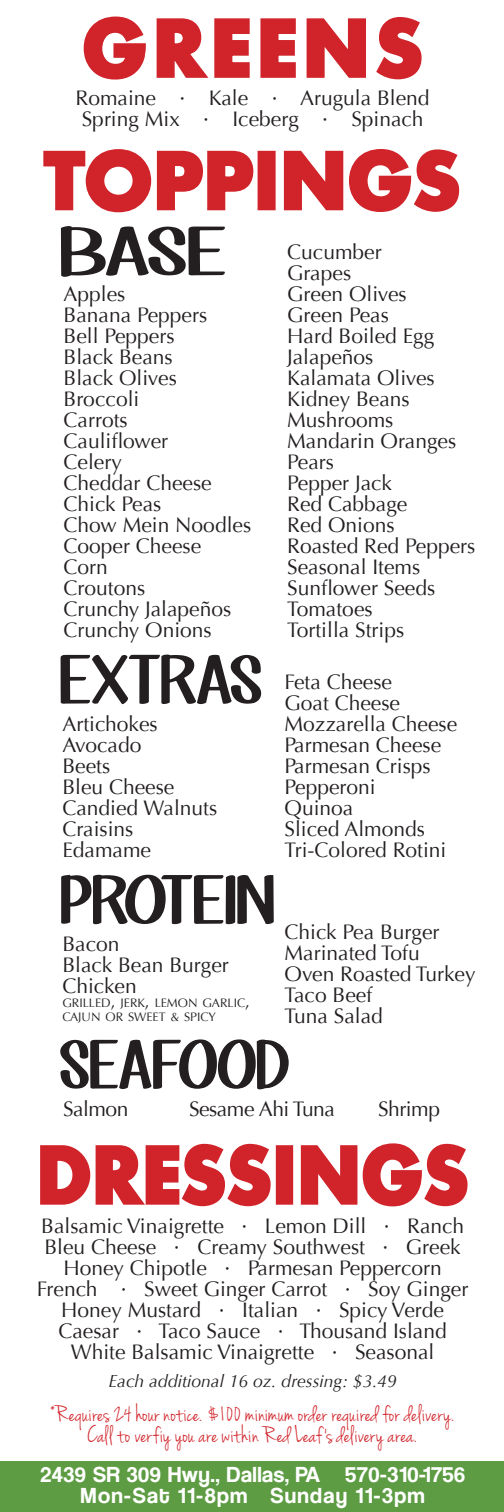
<style>
.page{position:relative;width:504px;height:1512px;background:#fff}
.page>*{position:absolute;margin:0;border:0;box-sizing:border-box;transform-origin:0 0}
.t1{font:700 84px "Aharoni";color:#d1232a}
.t2{font:700 84px "Aharoni";color:#d1232a;scale:.95 1}
.t3{font:53.38px "KG This Is Not Goodbye";letter-spacing:.03em;color:#231f20}
.t4{font:53.38px "KG This Is Not Goodbye";letter-spacing:.03em;color:#231f20;scale:.93 1}
.t5{font:53.38px "KG This Is Not Goodbye";letter-spacing:.03em;color:#231f20;scale:1.25 1}
.t6{font:24.5px "Jenna Sue";letter-spacing:.01em;color:#d1232a}
.t7{font:21px "Optima";color:#231f20}
.t8{font:21px "Coolvetica";letter-spacing:.03em;color:#fff}
.t9{font:21px "Coolvetica";letter-spacing:.07em;color:#fff}
.t10{font:21px "Optima";letter-spacing:-.02em;color:#231f20}
.t11{font:italic 17.5px "Optima";color:#231f20}
.t12{font:12.25px "Optima";color:#231f20}
.s1{font-size:17.5px}
</style>
<div class="page">
<div style="left:0;top:1462px;width:504px;height:50px;background:#5d9c43"></div>
<svg style="left:83px;top:16px;width:63px;height:64px"></svg>
<svg style="left:156px;top:18px;width:94px;height:60px"></svg>
<svg style="left:260px;top:18px;width:36px;height:60px"></svg>
<svg style="left:306px;top:18px;width:60px;height:60px"></svg>
<svg style="left:376px;top:17px;width:46px;height:63px"></svg>
<svg style="left:40px;top:1143px;width:231px;height:64px"></svg>
<div style="left:276px;top:1145px;width:17px;height:60px;border:4px solid #d1232a"></div>
<svg style="left:300px;top:1143px;width:168px;height:64px"></svg>
<svg style="left:43px;top:149px;width:211px;height:64px"></svg>
<div style="left:258px;top:151px;width:18px;height:59px;border:4px solid #d1232a"></div>
<svg style="left:283px;top:149px;width:177px;height:63px"></svg>
<svg style="left:60px;top:226px;width:165px;height:51px"></svg>
<svg style="left:60px;top:654px;width:202px;height:51px"></svg>
<svg style="left:61px;top:874px;width:213px;height:51px"></svg>
<svg style="left:60px;top:1039px;width:229px;height:51px"></svg>
<p class="t1" style="left:82px;top:14px;width:342px">GREENS</p>
<p class="t7" style="left:76px;top:85px;width:356px">Romaine · Kale · Arugula Blend</p>
<p class="t7" style="left:82px;top:106px;width:343px">Spring Mix · Iceberg · Spinach</p>
<p class="t1" style="left:45px;top:147px;width:418px">TOPPINGS</p>
<p class="t5" style="left:61px;top:213px;width:133px">BASE</p>
<p class="t7" style="left:64px;top:282px;width:63px">Apples</p>
<p class="t7" style="left:64px;top:303px;width:145px">Banana Peppers</p>
<p class="t7" style="left:64px;top:324px;width:113px">Bell Peppers</p>
<p class="t7" style="left:64px;top:345px;width:111px">Black Beans</p>
<p class="t7" style="left:64px;top:366px;width:115px">Black Olives</p>
<p class="t7" style="left:64px;top:387px;width:77px">Broccoli</p>
<p class="t7" style="left:64px;top:408px;width:66px">Carrots</p>
<p class="t7" style="left:64px;top:429px;width:106px">Cauliflower</p>
<p class="t7" style="left:64px;top:450px;width:60px">Celery</p>
<p class="t7" style="left:64px;top:471px;width:150px">Cheddar Cheese</p>
<p class="t7" style="left:64px;top:492px;width:99px">Chick Peas</p>
<p class="t7" style="left:64px;top:513px;width:189px">Chow Mein Noodles</p>
<p class="t7" style="left:64px;top:534px;width:139px">Cooper Cheese</p>
<p class="t7" style="left:64px;top:555px;width:46px">Corn</p>
<p class="t7" style="left:64px;top:576px;width:83px">Croutons</p>
<p class="t7" style="left:64px;top:597px;width:169px">Crunchy Jalapeños</p>
<p class="t7" style="left:64px;top:618px;width:150px">Crunchy Onions</p>
<p class="t3" style="left:61px;top:641px;width:202px">EXTRAS</p>
<p class="t7" style="left:62px;top:712px;width:97px">Artichokes</p>
<p class="t7" style="left:62px;top:733px;width:81px">Avocado</p>
<p class="t7" style="left:62px;top:754px;width:49px">Beets</p>
<p class="t7" style="left:62px;top:775px;width:114px">Bleu Cheese</p>
<p class="t7" style="left:62px;top:796px;width:156px">Candied Walnuts</p>
<p class="t7" style="left:62px;top:817px;width:72px">Craisins</p>
<p class="t7" style="left:62px;top:838px;width:90px">Edamame</p>
<p class="t3" style="left:61px;top:861px;width:215px">PROTEIN</p>
<p class="t7" style="left:62px;top:932px;width:59px">Bacon</p>
<p class="t7" style="left:62px;top:953px;width:168px">Black Bean Burger</p>
<p class="t7" style="left:62px;top:974px;width:76px">Chicken</p>
<p class="t12" style="left:62px;top:996px;width:189px">GRILLED<span class="s1">,</span> JERK<span class="s1">,</span> LEMON GARLIC<span class="s1">,</span></p>
<p class="t12" style="left:62px;top:1010px;width:155px">CAJUN OR SWEET &amp; SPICY</p>
<p class="t7" style="left:287px;top:240px;width:96px">Cucumber</p>
<p class="t7" style="left:287px;top:261px;width:65px">Grapes</p>
<p class="t7" style="left:287px;top:282px;width:121px">Green Olives</p>
<p class="t7" style="left:287px;top:303px;width:103px">Green Peas</p>
<p class="t7" style="left:287px;top:324px;width:149px">Hard Boiled Egg</p>
<p class="t7" style="left:287px;top:345px;width:88px">Jalapeños</p>
<p class="t7" style="left:287px;top:366px;width:149px">Kalamata Olives</p>
<p class="t7" style="left:287px;top:387px;width:124px">Kidney Beans</p>
<p class="t7" style="left:287px;top:408px;width:108px">Mushrooms</p>
<p class="t7" style="left:287px;top:429px;width:170px">Mandarin Oranges</p>
<p class="t7" style="left:287px;top:450px;width:48px">Pears</p>
<p class="t7" style="left:287px;top:471px;width:106px">Pepper Jack</p>
<p class="t7" style="left:287px;top:492px;width:122px">Red Cabbage</p>
<p class="t7" style="left:287px;top:513px;width:109px">Red Onions</p>
<p class="t7" style="left:287px;top:534px;width:190px">Roasted Red Peppers</p>
<p class="t7" style="left:287px;top:555px;width:135px">Seasonal Items</p>
<p class="t7" style="left:287px;top:576px;width:149px">Sunflower Seeds</p>
<p class="t7" style="left:287px;top:597px;width:87px">Tomatoes</p>
<p class="t7" style="left:287px;top:618px;width:118px">Tortilla Strips</p>
<p class="t7" style="left:285px;top:670px;width:109px">Feta Cheese</p>
<p class="t7" style="left:285px;top:691px;width:117px">Goat Cheese</p>
<p class="t7" style="left:285px;top:712px;width:174px">Mozzarella Cheese</p>
<p class="t7" style="left:285px;top:733px;width:158px">Parmesan Cheese</p>
<p class="t7" style="left:285px;top:754px;width:148px">Parmesan Crisps</p>
<p class="t7" style="left:285px;top:775px;width:93px">Pepperoni</p>
<p class="t7" style="left:285px;top:796px;width:70px">Quinoa</p>
<p class="t7" style="left:285px;top:817px;width:142px">Sliced Almonds</p>
<p class="t7" style="left:285px;top:838px;width:163px">Tri-Colored Rotini</p>
<p class="t7" style="left:285px;top:920px;width:157px">Chick Pea Burger</p>
<p class="t7" style="left:285px;top:941px;width:137px">Marinated Tofu</p>
<p class="t7" style="left:285px;top:962px;width:192px">Oven Roasted Turkey</p>
<p class="t7" style="left:285px;top:983px;width:89px">Taco Beef</p>
<p class="t7" style="left:285px;top:1004px;width:100px">Tuna Salad</p>
<p class="t4" style="left:61px;top:1026px;width:246px">SEAFOOD</p>
<p class="t7" style="left:63px;top:1096px;width:67px">Salmon</p>
<p class="t10" style="left:189px;top:1096px;width:148px">Sesame Ahi Tuna</p>
<p class="t7" style="left:378px;top:1096px;width:64px">Shrimp</p>
<p class="t2" style="left:36px;top:1141px;width:457px">DRESSINGS</p>
<p class="t7" style="left:41px;top:1214px;width:424px">Balsamic Vinaigrette · Lemon Dill · Ranch</p>
<p class="t7" style="left:44px;top:1235px;width:418px">Bleu Cheese · Creamy Southwest · Greek</p>
<p class="t7" style="left:63px;top:1256px;width:380px">Honey Chipotle · Parmesan Peppercorn</p>
<p class="t7" style="left:37px;top:1277px;width:433px">French · Sweet Ginger Carrot · Soy Ginger</p>
<p class="t7" style="left:61px;top:1298px;width:384px">Honey Mustard · Italian · Spicy Verde</p>
<p class="t7" style="left:58px;top:1319px;width:390px">Caesar · Taco Sauce · Thousand Island</p>
<p class="t7" style="left:71px;top:1340px;width:365px">White Balsamic Vinaigrette · Seasonal</p>
<p class="t11" style="left:109px;top:1371px;width:290px">Each additional 16 oz. dressing: $3.49</p>
<p class="t6" style="left:50px;top:1400px;width:405px">*Requires 24 hour notice. $100 minimum order required for delivery.</p>
<p class="t6" style="left:87px;top:1421px;width:331px">Call to verfiy you are within Red Leaf’s delivery area.</p>
<p class="t8" style="left:41px;top:1463px;width:426px">2439 SR 309 Hwy., Dallas, PA 570-310-1756</p>
<p class="t9" style="left:81px;top:1484px;width:346px">Mon-Sat 11-8pm Sunday 11-3pm</p>
</div>
